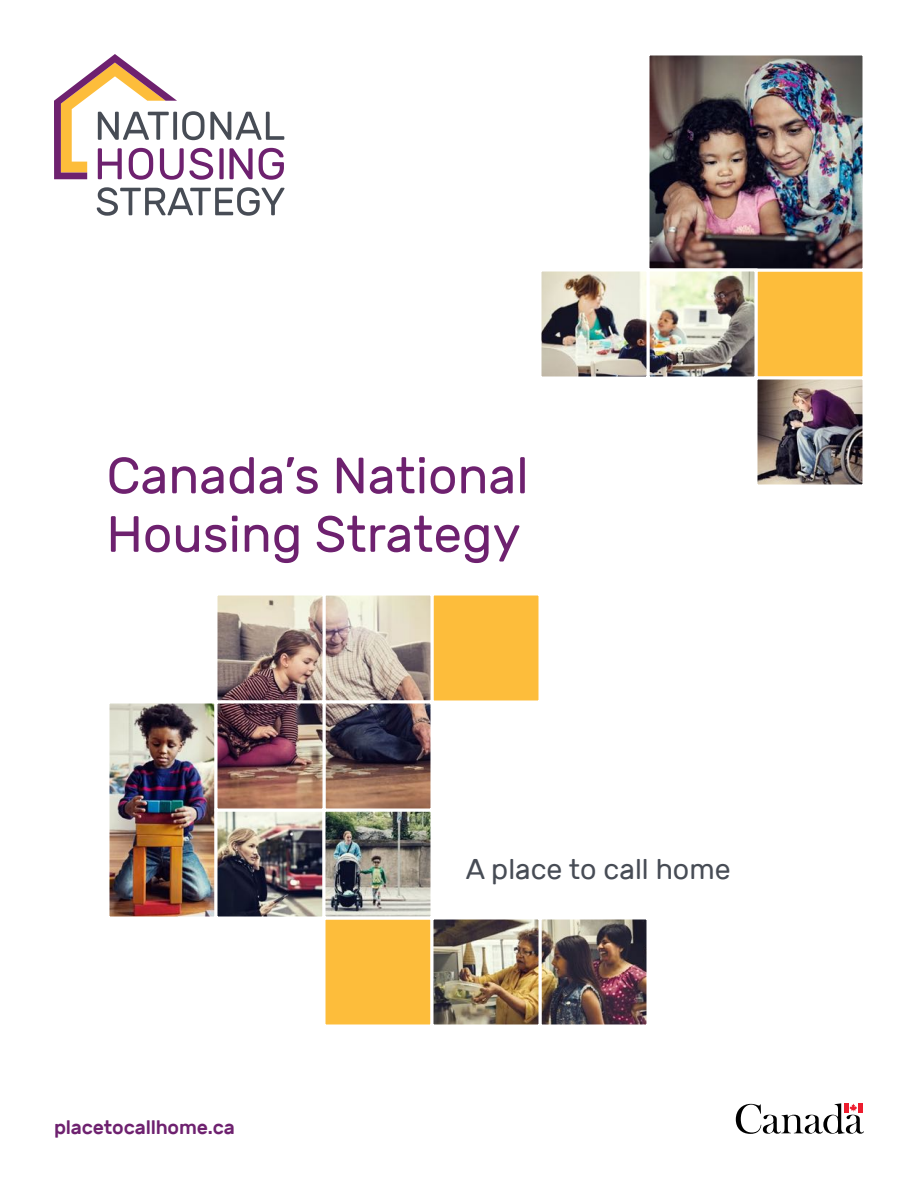
<style>
.page{position:relative;width:918px;height:1188px;background:#fff}
.page>*{position:absolute;margin:0;border:0;box-sizing:border-box;transform-origin:0 0}
.t1{font:51px/58.5px "Rubik";color:#6e216f}
.t2{font:28.5px "Rubik";color:#474c55}
.t3{font:500 19.5px "Rubik";letter-spacing:-.01em;color:#6e216f}
</style>
<div class="page">
<svg style="left:97px;top:187px;width:188px;height:29px"></svg>
<svg style="left:54px;top:54px;width:230px;height:126px"></svg>
<svg style="left:736px;top:1103px;width:128px;height:31px"></svg>
<div style="left:754px;top:268px;width:112px;height:112px;background:#fdbd3b;border:3px solid #fff"></div>
<div style="left:430px;top:592px;width:112px;height:112px;background:#fdbd3b;border:3px solid #fff"></div>
<div style="left:322px;top:916px;width:112px;height:112px;background:#fdbd3b;border:3px solid #fff"></div>
<img style="left:650px;top:56px;width:212px;height:212px">
<div style="left:646px;top:52px;width:220px;height:220px;border:3px solid #fff"></div>
<img style="left:758px;top:380px;width:104px;height:104px">
<div style="left:754px;top:376px;width:112px;height:112px;border:3px solid #fff"></div>
<img style="left:434px;top:920px;width:212px;height:104px">
<div style="left:538px;top:916px;width:112px;height:112px;border:3px solid #fff"></div>
<img style="left:110px;top:704px;width:104px;height:212px">
<div style="left:106px;top:700px;width:112px;height:220px;border:3px solid #fff"></div>
<img style="left:218px;top:596px;width:212px;height:320px">
<div style="left:214px;top:808px;width:112px;height:112px;border:3px solid #fff"></div>
<div style="left:322px;top:808px;width:112px;height:112px;border:3px solid #fff"></div>
<div style="left:322px;top:592px;width:112px;height:112px;border:3px solid #fff"></div>
<div style="left:214px;top:592px;width:112px;height:112px;border:3px solid #fff"></div>
<div style="left:322px;top:700px;width:112px;height:112px;border:3px solid #fff"></div>
<div style="left:214px;top:700px;width:112px;height:112px;border:3px solid #fff"></div>
<div style="left:430px;top:916px;width:112px;height:112px;border:3px solid #fff"></div>
<img style="left:542px;top:272px;width:212px;height:104px">
<div style="left:646px;top:268px;width:112px;height:112px;border:3px solid #fff"></div>
<div style="left:538px;top:268px;width:112px;height:112px;border:3px solid #fff"></div>
<p class="t1" style="left:106px;top:447px;width:424px">Canada’s National<br>Housing Strategy</p>
<p class="t3" style="left:54px;top:1116px;width:182px">placetocallhome.ca</p>
<p class="t2" style="left:466px;top:852px;width:266px">A place to call home</p>
</div>
